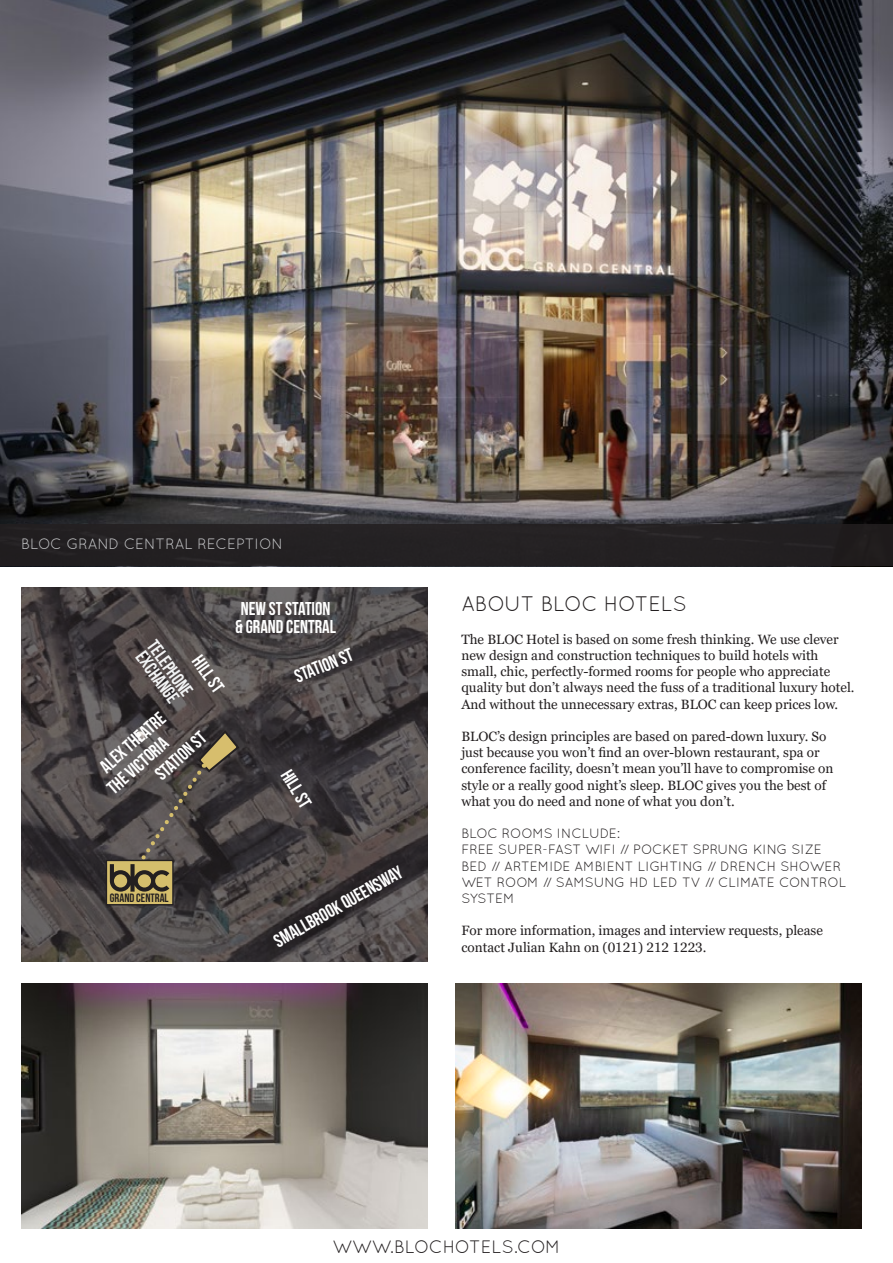
<style>
.page{position:relative;width:893px;height:1263px;background:#fff}
.page>*{position:absolute;margin:0;border:0;box-sizing:border-box;transform-origin:0 0}
.t1{font:21px "Quicksand";letter-spacing:-.015em;color:#231f20}
.t2{font:18.6px/17.4px "Bebas Neue";color:#fff;text-align:center}
.t3{font:18.6px/15.5px "Bebas Neue";color:#f2f3f4}
.t4{font:18px "Quicksand";letter-spacing:-.01em;color:#231f20}
.t5{font:15px "Quicksand";color:#c7c8ca}
.t6{font:13.5px/16.2px "Georgia Pro";color:#231f20}
.t7{font:13.5px/16.2px "Quicksand";color:#231f20}
.t8{font:12.15px "Bebas Neue";color:#231f20}
</style>
<div class="page">
<img style="left:0;top:0;width:893px;height:524px">
<div style="left:0;top:524px;width:893px;height:42px;background:#231f20"></div>
<svg style="left:21px;top:587px;width:407px;height:374px;background:#484344"></svg>
<div style="left:106px;top:860px;width:67px;height:45px;background:#d5be6c"></div>
<div style="left:106px;top:860px;width:68px;height:45px;border:1px solid #231f20"></div>
<svg style="left:110px;top:729px;width:131px;height:163px;background:#544d46"></svg>
<img style="left:21px;top:983px;width:407px;height:246px">
<img style="left:455px;top:983px;width:407px;height:246px">
<p class="t5" style="left:21px;top:535px;width:263px">BLOC GRAND CENTRAL RECEPTION</p>
<p class="t2" style="left:235px;top:600px;width:103px">NEW ST STATION &amp; GRAND CENTRAL</p>
<p class="t3" style="left:158px;top:638px;width:65px;rotate:54deg">TELEPHONE<br>EXCHANGE</p>
<p class="t2" style="left:292px;top:669px;width:63px;rotate:-22deg">STATION ST</p>
<p class="t2" style="left:152px;top:770px;width:63px;rotate:-42deg">STATION ST</p>
<p class="t2" style="left:203px;top:652px;width:42px;rotate:54deg">HILL ST</p>
<p class="t2" style="left:96px;top:762px;width:82px;rotate:-41deg">ALEX THEATRE</p>
<p class="t2" style="left:104px;top:783px;width:76px;rotate:-41deg">THE VICTORIA</p>
<p class="t2" style="left:293px;top:767px;width:42px;rotate:58deg">HILL ST</p>
<p class="t8" style="left:110px;top:891px;width:60px">GRAND CENTRAL</p>
<p class="t2" style="left:271px;top:935px;width:146px;rotate:-30deg">SMALLBROOK QUEENSWAY</p>
<p class="t1" style="left:461px;top:592px;width:227px">ABOUT BLOC HOTELS</p>
<p class="t6" style="left:461px;top:631px;width:395px">The BLOC Hotel is based on some fresh thinking. We use clever new design and construction techniques to build hotels with small, chic, perfectly-formed rooms for people who appreciate quality but don’t always need the fuss of a traditional luxury hotel.<br>And without the unnecessary extras, BLOC can keep prices low.</p>
<p class="t6" style="left:461px;top:729px;width:374px">BLOC’s design principles are based on pared-down luxury. So just because you won’t find an over-blown restaurant, spa or conference facility, doesn’t mean you’ll have to compromise on style or a really good night’s sleep. BLOC gives you the best of what you do need and none of what you don’t.</p>
<p class="t7" style="left:461px;top:825px;width:160px">BLOC ROOMS INCLUDE:</p>
<p class="t7" style="left:461px;top:841px;width:387px">FREE SUPER-FAST WIFI // POCKET SPRUNG KING SIZE BED // ARTEMIDE AMBIENT LIGHTING // DRENCH SHOWER WET ROOM // SAMSUNG HD LED TV // CLIMATE CONTROL SYSTEM</p>
<p class="t6" style="left:461px;top:923px;width:363px">For more information, images and interview requests, please contact Julian Kahn on (0121) 212 1223.</p>
<p class="t4" style="left:332px;top:1236px;width:229px">WWW.BLOCHOTELS.COM</p>
</div>
